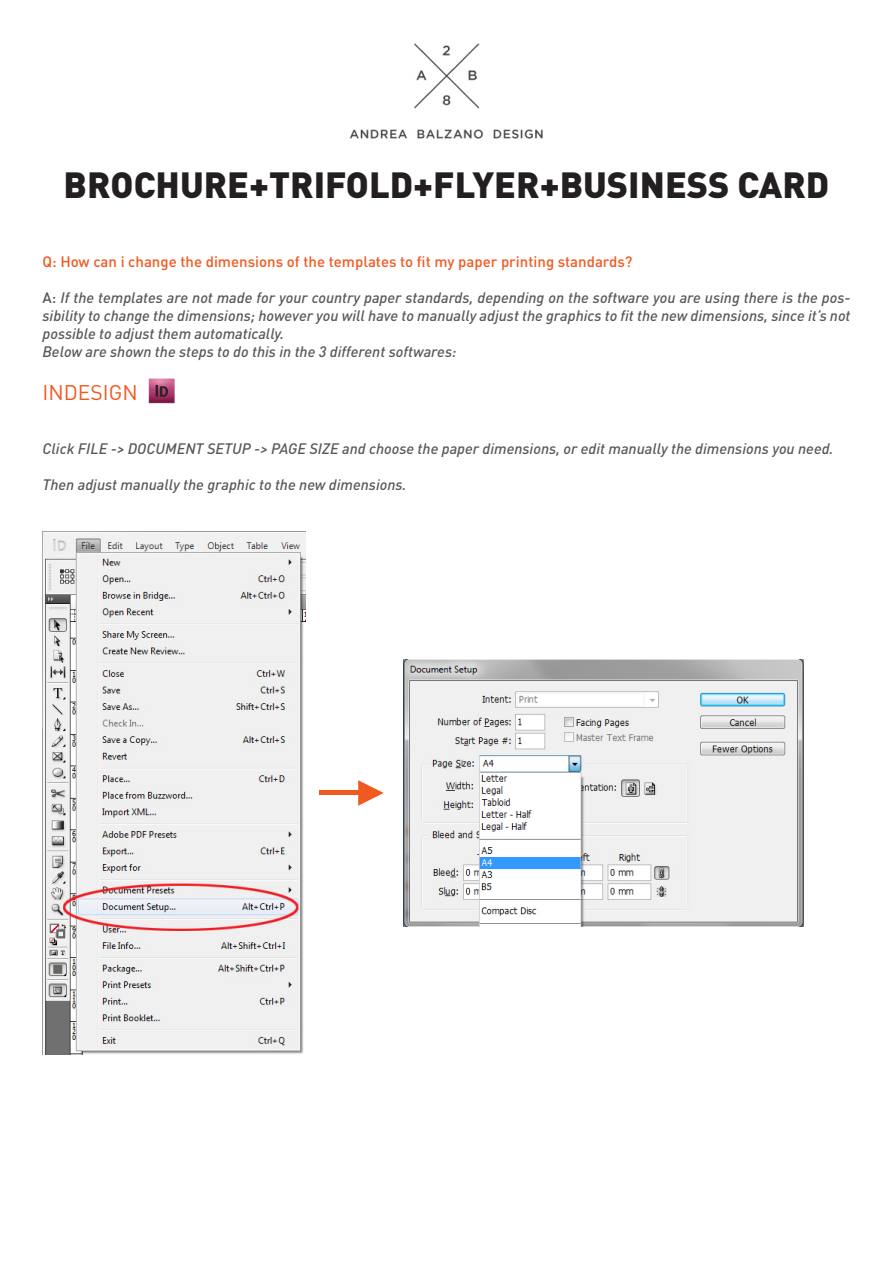
<style>
.page{position:relative;width:893px;height:1263px;background:#fff}
.page>*{position:absolute;margin:0;border:0;box-sizing:border-box;transform-origin:0 0}
.t1{font:900 36px "DIN Pro";color:#231f20}
.t2{font:21px "DIN Pro";color:#f15921}
.t3{font:italic 500 15px/18px "DIN";color:#57585a;text-align:justify}
.t4{font:500 15px "DIN Pro";color:#f15921}
.s1{font-family:"DIN Pro";font-style:normal}
</style>
<div class="page">
<img style="left:349px;top:43px;width:194px;height:96px">
<img style="left:43px;top:531px;width:263px;height:523px">
<img style="left:404px;top:659px;width:400px;height:267px">
<hr style="left:319px;top:791px;width:42px;height:4px;background:#f15921">
<svg style="left:358px;top:780px;width:26px;height:26px"></svg>
<img style="left:149px;top:378px;width:25px;height:26px">
<h1 class="t1" style="left:64px;top:160px;width:767px">BROCHURE+TRIFOLD+FLYER+BUSINESS CARD</h1>
<p class="t4" style="left:43px;top:251px;width:591px">Q: How can i change the dimensions of the templates to fit my paper printing standards?</p>
<p class="t3" style="left:43px;top:288px;width:809px"><span class="s1">A:</span> If the templates are not made for your country paper standards, depending on the software you are using there is the pos&shy;sibility to change the dimensions; however you will have to manually adjust the graphics to fit the new dimensions, since it’s not possible to adjust them automatically.</p>
<p class="t3" style="left:43px;top:342px;width:415px">Below are shown the steps to do this in the 3 different softwares:</p>
<p class="t2" style="left:43px;top:378px;width:97px">INDESIGN</p>
<p class="t3" style="left:43px;top:439px;width:792px">Click FILE -&gt; DOCUMENT SETUP -&gt; PAGE SIZE and choose the paper dimensions, or edit manually the dimensions you need.</p>
<p class="t3" style="left:43px;top:475px;width:366px">Then adjust manually the graphic to the new dimensions.</p>
</div>
